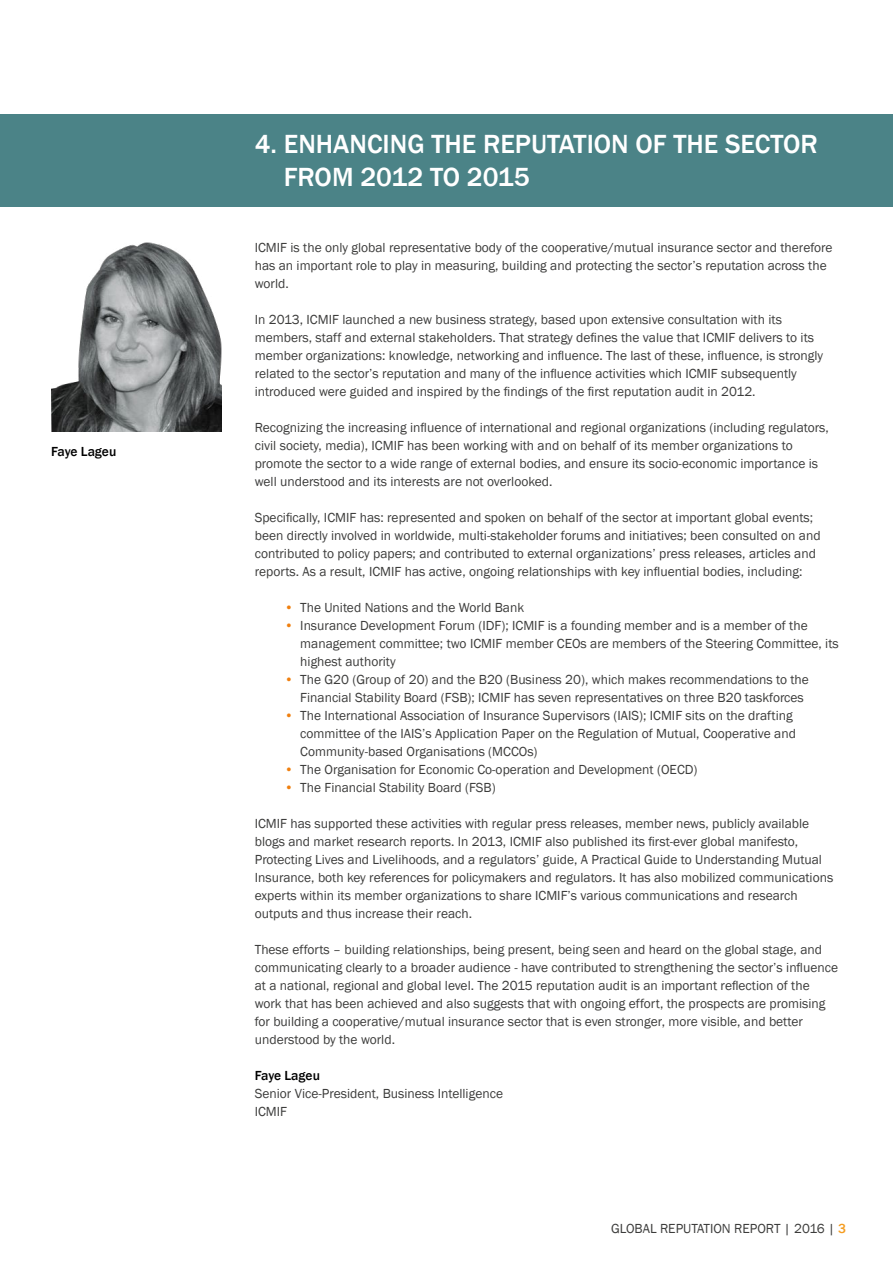
<style>
.page{position:relative;width:893px;height:1263px;background:#fff}
.page>*{position:absolute;margin:0;border:0;box-sizing:border-box;transform-origin:0 0}
.t1{font:500 27px/33px "Franklin Gothic";color:#fff}
.t2{font:13.5px/18px "Franklin Gothic";color:#3c3c3b}
.t3{font:500 13.5px "Franklin Gothic";color:#000}
.s1{color:#f0800f}
.s2{font-weight:500;color:#f59d21}
</style>
<div class="page">
<div style="left:0;top:114px;width:893px;height:93px;background:#4b8387"></div>
<img style="left:51px;top:243px;width:171px;height:189px">
<p class="t3" style="left:51px;top:443px;width:67px">Faye Lageu</p>
<h1 class="t1" style="left:284px;top:128px;width:536px;text-indent:-29px">4. ENHANCING THE REPUTATION OF THE SECTOR<br>FROM 2012 TO 2015</h1>
<p class="t2" style="left:255px;top:239px;width:579px">ICMIF is the only global representative body of the cooperative/mutual insurance sector and therefore has an important role to play in measuring, building and protecting the sector’s reputation across the world.</p>
<p class="t2" style="left:255px;top:311px;width:570px">In 2013, ICMIF launched a new business strategy, based upon extensive consultation with its members, staff and external stakeholders. That strategy defines the value that ICMIF delivers to its member organizations: knowledge, networking and influence. The last of these, influence, is strongly related to the sector’s reputation and many of the influence activities which ICMIF subsequently introduced were guided and inspired by the findings of the first reputation audit in 2012.</p>
<p class="t2" style="left:255px;top:419px;width:576px">Recognizing the increasing influence of international and regional organizations (including regulators, civil society, media), ICMIF has been working with and on behalf of its member organizations to promote the sector to a wide range of external bodies, and ensure its socio-economic importance is well understood and its interests are not overlooked.</p>
<p class="t2" style="left:255px;top:509px;width:567px">Specifically, ICMIF has: represented and spoken on behalf of the sector at important global events; been directly involved in worldwide, multi-stakeholder forums and initiatives; been consulted on and contributed to policy papers; and contributed to external organizations’ press releases, articles and reports. As a result, ICMIF has active, ongoing relationships with key influential bodies, including:</p>
<p class="t2" style="left:284px;top:599px;width:241px"><span class="s1">•</span> The United Nations and the World Bank</p>
<p class="t2" style="left:300px;top:617px;width:540px;text-indent:-16px"><span class="s1">•</span> Insurance Development Forum (IDF); ICMIF is a founding member and is a member of the management committee; two ICMIF member CEOs are members of the Steering Committee, its highest authority</p>
<p class="t2" style="left:300px;top:671px;width:510px;text-indent:-16px"><span class="s1">•</span> The G20 (Group of 20) and the B20 (Business 20), which makes recommendations to the<br>Financial Stability Board (FSB); ICMIF has seven representatives on three B20 taskforces</p>
<p class="t2" style="left:300px;top:707px;width:497px;text-indent:-16px"><span class="s1">•</span> The International Association of Insurance Supervisors (IAIS); ICMIF sits on the drafting committee of the IAIS’s Application Paper on the Regulation of Mutual, Cooperative and<br>Community-based Organisations (MCCOs)</p>
<p class="t2" style="left:285px;top:761px;width:414px"><span class="s1">•</span> The Organisation for Economic Co-operation and Development (OECD)</p>
<p class="t2" style="left:285px;top:779px;width:213px"><span class="s1">•</span> The Financial Stability Board (FSB)</p>
<p class="t2" style="left:255px;top:815px;width:580px">ICMIF has supported these activities with regular press releases, member news, publicly available blogs and market research reports. In 2013, ICMIF also published its first-ever global manifesto, Protecting Lives and Livelihoods, and a regulators’ guide, A Practical Guide to Understanding Mutual Insurance, both key references for policymakers and regulators. It has also mobilized communications experts within its member organizations to share ICMIF’s various communications and research outputs and thus increase their reach.</p>
<p class="t2" style="left:255px;top:941px;width:585px">These efforts – building relationships, being present, being seen and heard on the global stage, and communicating clearly to a broader audience - have contributed to strengthening the sector’s influence at a national, regional and global level. The 2015 reputation audit is an important reflection of the work that has been achieved and also suggests that with ongoing effort, the prospects are promising for building a cooperative/mutual insurance sector that is even stronger, more visible, and better understood by the world.</p>
<p class="t3" style="left:255px;top:1067px;width:67px">Faye Lageu</p>
<p class="t2" style="left:255px;top:1085px;width:250px">Senior Vice-President, Business Intelligence<br>ICMIF</p>
<p class="t2" style="left:611px;top:1219px;width:237px">GLOBAL REPUTATION REPORT | 2016 | <span class="s2">3</span></p>
</div>
